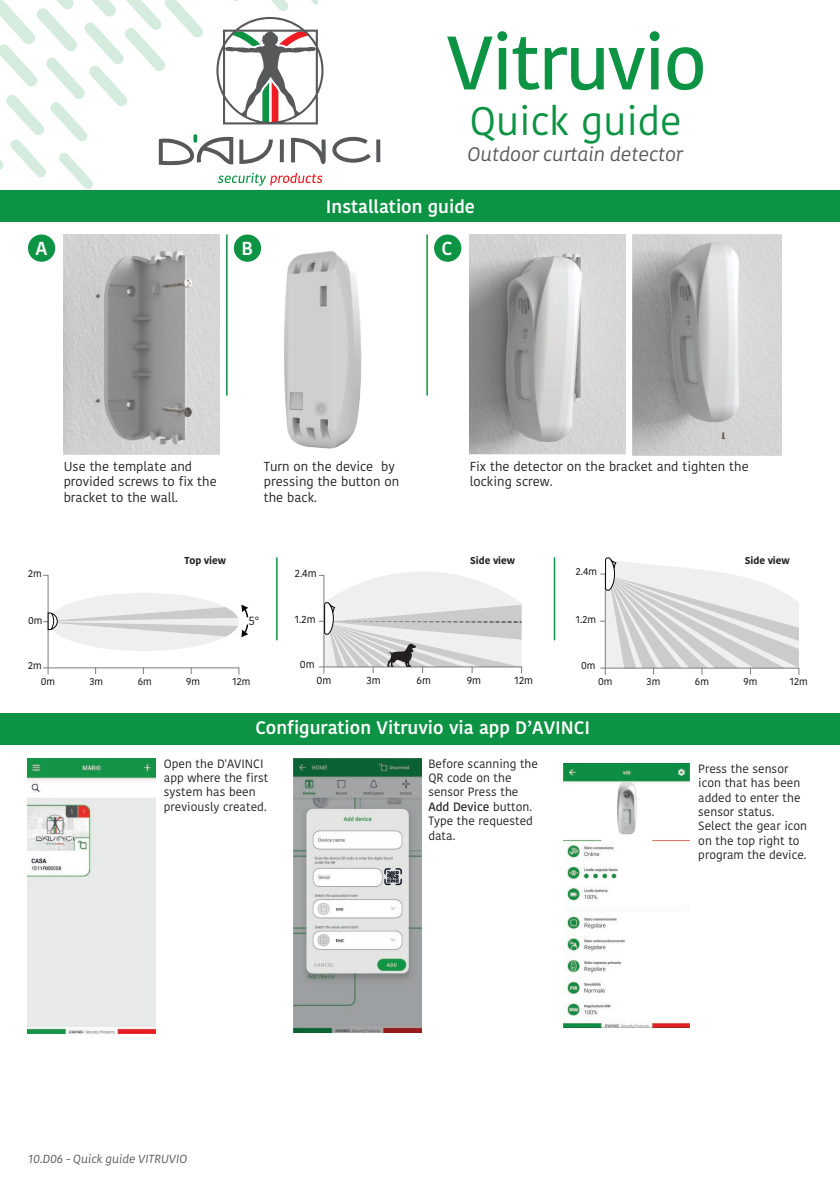
<style>
.page{position:relative;width:840px;height:1191px;background:#fff}
.page>*{position:absolute;margin:0;border:0;box-sizing:border-box;transform-origin:0 0}
.t1{font:500 75.4px "Kohinoor Telugu";letter-spacing:-.025em;color:#0d9344}
.t2{font:39.8px "Kohinoor Telugu";color:#0d9344}
.t3{font:italic 19.4px "Kohinoor Latin";letter-spacing:-.005em;color:#57585a}
.t4{font:600 18.8px "Kohinoor Telugu";color:#fff}
.t5{font:600 18px "Kohinoor Telugu";color:#fff}
.t6{font:13px/15.6px "Kohinoor Telugu";color:#231f20}
.t7{font:12px/14.4px "Kohinoor Telugu";color:#211e1e}
.t8{font:12px "Kohinoor Latin";color:#231f20}
.t9{font:italic 11.8px "Kohinoor Latin";color:#58595b}
.t10{font:10.4px "Kohinoor Latin";color:#050504}
.t11{font:10px "Kohinoor Latin";color:#050504}
.t12{font:700 10px "Kohinoor Latin";color:#231f20}
.s1{font-weight:500}
</style>
<div class="page">
<img style="left:563px;top:763px;width:126px;height:264px">
<img style="left:293px;top:758px;width:128px;height:274px">
<img style="left:28px;top:758px;width:127px;height:275px">
<svg style="left:376px;top:139px;width:4px;height:23px"></svg>
<svg style="left:332px;top:137px;width:38px;height:26px"></svg>
<svg style="left:0;top:0;width:325px;height:189px"></svg>
<div style="left:0;top:190px;width:839px;height:31px;background:#0d9344"></div>
<div style="left:0;top:713px;width:839px;height:32px;background:#0d9344"></div>
<img style="left:469px;top:234px;width:156px;height:221px">
<img style="left:632px;top:234px;width:149px;height:221px">
<div style="left:434px;top:234px;width:27px;height:28px;background:#0d9344;border-radius:50%"></div>
<div style="left:234px;top:234px;width:27px;height:28px;background:#0d9344;border-radius:50%"></div>
<img style="left:284px;top:251px;width:78px;height:198px">
<div style="left:28px;top:234px;width:27px;height:28px;background:#0d9344;border-radius:50%"></div>
<img style="left:64px;top:234px;width:156px;height:221px">
<hr style="left:226px;top:235px;width:1px;height:160px;background:#0d9344">
<hr style="left:276px;top:558px;width:1px;height:82px;background:#0d9344">
<hr style="left:553px;top:558px;width:2px;height:82px;background:#0d9344">
<hr style="left:426px;top:235px;width:1px;height:160px;background:#0d9344">
<svg style="left:43px;top:574px;width:206px;height:101px"></svg>
<svg style="left:600px;top:557px;width:199px;height:118px"></svg>
<svg style="left:318px;top:572px;width:204px;height:102px"></svg>
<h3 class="t4" style="left:35px;top:237px;width:13px">A</h3>
<h3 class="t4" style="left:241px;top:237px;width:13px">B</h3>
<h1 class="t1" style="left:446px;top:19px;width:261px">Vitruvio</h1>
<h2 class="t2" style="left:469px;top:98px;width:213px">Quick guide</h2>
<h3 class="t3" style="left:467px;top:142px;width:216px">Outdoor curtain detector</h3>
<h3 class="t5" style="left:326px;top:196px;width:150px">Installation guide</h3>
<h3 class="t4" style="left:441px;top:237px;width:12px">C</h3>
<p class="t6" style="left:64px;top:458px;width:154px">Use the template and provided screws to fix the bracket to the wall.</p>
<p class="t6" style="left:264px;top:458px;width:137px">Turn on the device by pressing the button on the back.</p>
<p class="t6" style="left:469px;top:458px;width:280px">Fix the detector on the bracket and tighten the locking screw.</p>
<p class="t12" style="left:184px;top:554px;width:43px">Top view</p>
<p class="t12" style="left:470px;top:554px;width:46px">Side view</p>
<p class="t12" style="left:744px;top:554px;width:46px">Side view</p>
<p class="t11" style="left:28px;top:566px;width:15px">2m</p>
<p class="t10" style="left:295px;top:566px;width:23px">2.4m</p>
<p class="t11" style="left:575px;top:565px;width:23px">2.4m</p>
<p class="t11" style="left:28px;top:613px;width:16px">0m</p>
<p class="t8" style="left:248px;top:613px;width:12px">5°</p>
<p class="t10" style="left:295px;top:613px;width:22px">1.2m</p>
<p class="t11" style="left:575px;top:613px;width:22px">1.2m</p>
<p class="t11" style="left:28px;top:659px;width:15px">2m</p>
<p class="t10" style="left:300px;top:658px;width:16px">0m</p>
<p class="t11" style="left:580px;top:659px;width:16px">0m</p>
<p class="t11" style="left:41px;top:675px;width:16px">0m</p>
<p class="t11" style="left:89px;top:675px;width:15px">3m</p>
<p class="t11" style="left:138px;top:675px;width:15px">6m</p>
<p class="t11" style="left:186px;top:675px;width:15px">9m</p>
<p class="t11" style="left:232px;top:675px;width:19px">12m</p>
<p class="t10" style="left:316px;top:674px;width:16px">0m</p>
<p class="t10" style="left:366px;top:674px;width:16px">3m</p>
<p class="t10" style="left:416px;top:674px;width:16px">6m</p>
<p class="t10" style="left:466px;top:674px;width:16px">9m</p>
<p class="t10" style="left:514px;top:674px;width:20px">12m</p>
<p class="t11" style="left:597px;top:675px;width:16px">0m</p>
<p class="t11" style="left:646px;top:675px;width:15px">3m</p>
<p class="t11" style="left:694px;top:675px;width:15px">6m</p>
<p class="t11" style="left:743px;top:675px;width:15px">9m</p>
<p class="t11" style="left:789px;top:675px;width:19px">12m</p>
<h3 class="t5" style="left:255px;top:717px;width:336px">Configuration Vitruvio via app D’AVINCI</h3>
<p class="t7" style="left:164px;top:756px;width:106px">Open the D'AVINCI app where the first system has been previously created.</p>
<p class="t7" style="left:428px;top:756px;width:111px">Before scanning the<br>QR code on the sensor Press the<br><span class="s1">Add Device</span> button.<br>Type the requested data.</p>
<p class="t7" style="left:698px;top:761px;width:110px">Press the sensor icon that has been added to enter the sensor status.<br>Select the gear icon on the top right to program the device.</p>
<p class="t9" style="left:28px;top:1151px;width:161px">10.D06 - Quick guide VITRUVIO</p>
</div>
